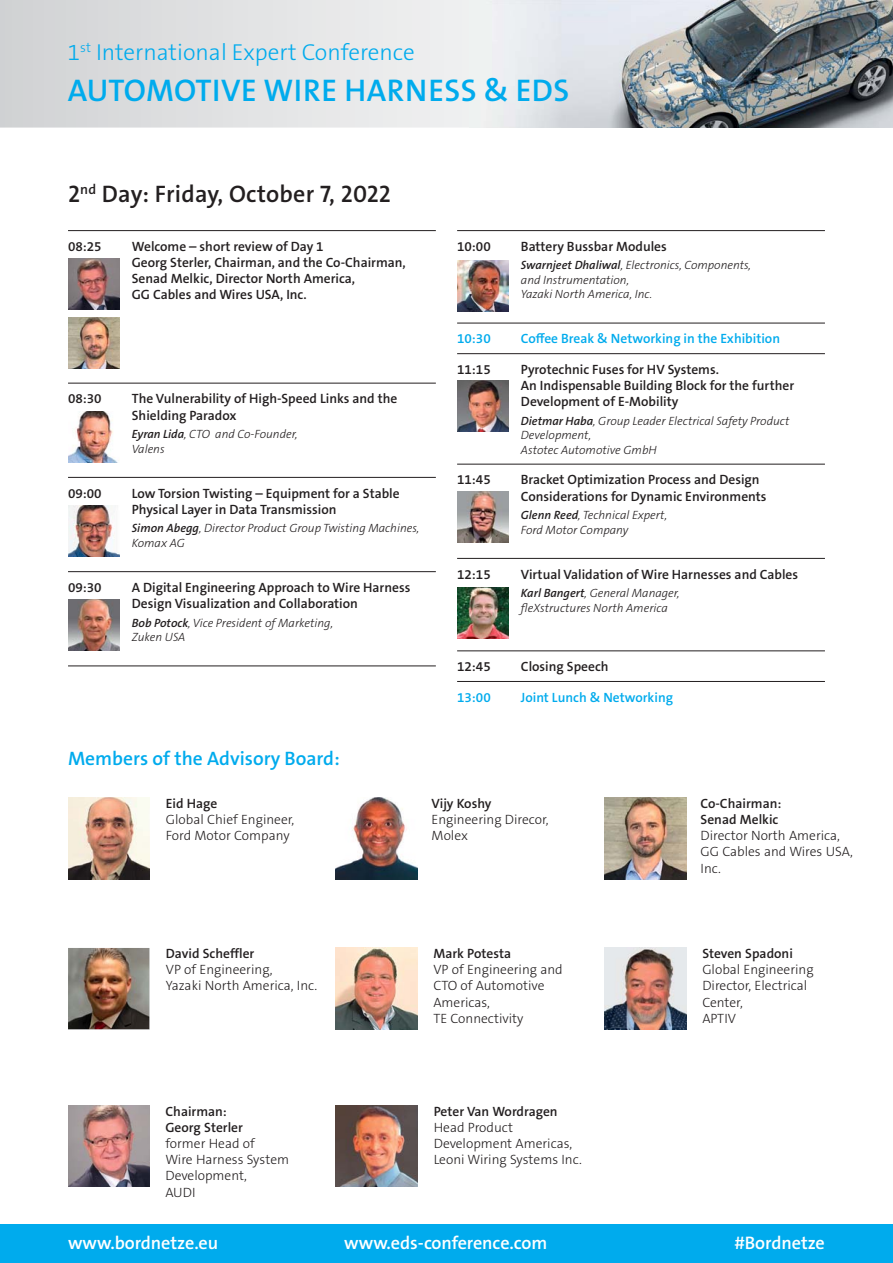
<style>
.page{position:relative;width:893px;height:1263px;background:#fff}
.page>*{position:absolute;margin:0;border:0;box-sizing:border-box;transform-origin:0 0}
.t1{font:600 31.5px "The Sans Os F";letter-spacing:.015em;color:#00abed}
.t2{font:600 24px "The Sans Os F";letter-spacing:.01em;color:#231f20}
.t3{font:300 23.1px "The Sans Os F";color:#00abed}
.t4{font:600 19.5px "The Sans Os F";color:#00abed}
.t5{font:600 18.15px "The Sans Os F";letter-spacing:-.005em;color:#fff}
.t6{font:600 13.5px/16.2px "The Sans Os F";color:#231f20}
.t7{font:300 13.5px/16.2px "The Sans Os F";color:#231f20}
.t8{font:600 13.5px "The Sans Os F";color:#00abed}
.t9{font:italic 300 12px/14.4px "The Sans Os F";color:#231f20}
.s1{font-weight:600}
</style>
<div class="page">
<div style="left:0;top:1224px;width:893px;height:39px;background:#00abed"></div>
<svg style="left:0;top:0;width:470px;height:128px;background:#e0e1e2"></svg>
<img style="left:470px;top:0;width:423px;height:128px">
<hr style="left:68px;top:230px;width:368px;height:1px;background:#231f20">
<hr style="left:68px;top:383px;width:368px;height:1px;background:#231f20">
<hr style="left:68px;top:477px;width:368px;height:1px;background:#231f20">
<hr style="left:68px;top:571px;width:368px;height:1px;background:#231f20">
<hr style="left:68px;top:666px;width:368px;height:1px;background:#231f20">
<hr style="left:457px;top:230px;width:368px;height:1px;background:#231f20">
<hr style="left:457px;top:323px;width:368px;height:1px;background:#231f20">
<hr style="left:457px;top:353px;width:368px;height:1px;background:#231f20">
<hr style="left:457px;top:464px;width:368px;height:1px;background:#231f20">
<hr style="left:457px;top:558px;width:368px;height:1px;background:#231f20">
<hr style="left:457px;top:651px;width:368px;height:1px;background:#231f20">
<hr style="left:457px;top:681px;width:368px;height:1px;background:#231f20">
<img style="left:68px;top:505px;width:51px;height:51px">
<img style="left:68px;top:600px;width:51px;height:51px">
<img style="left:457px;top:261px;width:51px;height:51px">
<img style="left:457px;top:381px;width:51px;height:51px">
<img style="left:68px;top:412px;width:50px;height:51px">
<img style="left:457px;top:491px;width:51px;height:51px">
<img style="left:457px;top:587px;width:51px;height:51px">
<img style="left:68px;top:798px;width:81px;height:81px">
<img style="left:336px;top:1106px;width:81px;height:81px">
<img style="left:68px;top:948px;width:81px;height:81px">
<img style="left:336px;top:798px;width:81px;height:81px">
<img style="left:605px;top:798px;width:81px;height:81px">
<img style="left:68px;top:1106px;width:81px;height:81px">
<img style="left:605px;top:948px;width:81px;height:81px">
<img style="left:336px;top:948px;width:81px;height:81px">
<img style="left:68px;top:258px;width:51px;height:51px">
<img style="left:68px;top:318px;width:51px;height:51px">
<h3 class="t3" style="left:67px;top:40px;width:349px">1<sup>st</sup> International Expert Conference</h3>
<h1 class="t1" style="left:68px;top:75px;width:503px">AUTOMOTIVE WIRE HARNESS &amp; EDS</h1>
<h2 class="t2" style="left:68px;top:182px;width:324px">2<sup>nd</sup> Day: Friday, October 7, 2022</h2>
<p class="t6" style="left:68px;top:239px;width:35px">08:25</p>
<p class="t6" style="left:132px;top:239px;width:275px">Welcome – short review of Day 1<br>Georg Sterler, Chairman, and the Co-Chairman, Senad Melkic, Director North America,<br>GG Cables and Wires USA, Inc.</p>
<p class="t6" style="left:68px;top:391px;width:35px">08:30</p>
<p class="t6" style="left:132px;top:391px;width:267px">The Vulnerability of High-Speed Links and the<br>Shielding Paradox</p>
<p class="t9" style="left:132px;top:428px;width:167px"><span class="s1">Eyran Lida</span>, CTO and Co-Founder,<br>Valens</p>
<p class="t6" style="left:68px;top:485px;width:35px">09:00</p>
<p class="t6" style="left:132px;top:485px;width:269px">Low Torsion Twisting – Equipment for a Stable<br>Physical Layer in Data Transmission</p>
<p class="t9" style="left:132px;top:522px;width:289px"><span class="s1">Simon Abegg</span>, Director Product Group Twisting Machines,<br>Komax AG</p>
<p class="t6" style="left:68px;top:580px;width:35px">09:30</p>
<p class="t6" style="left:132px;top:580px;width:280px">A Digital Engineering Approach to Wire Harness<br>Design Visualization and Collaboration</p>
<p class="t9" style="left:132px;top:617px;width:203px"><span class="s1">Bob Potock</span>, Vice President of Marketing,<br>Zuken USA</p>
<p class="t6" style="left:457px;top:239px;width:35px">10:00</p>
<p class="t6" style="left:521px;top:239px;width:147px">Battery Bussbar Modules</p>
<p class="t9" style="left:521px;top:259px;width:231px"><span class="s1">Swarnjeet Dhaliwal</span>, Electronics, Components, and Instrumentation,<br>Yazaki North America, Inc.</p>
<p class="t8" style="left:457px;top:332px;width:35px">10:30</p>
<p class="t8" style="left:521px;top:332px;width:261px">Coffee Break &amp; Networking in the Exhibition</p>
<p class="t6" style="left:457px;top:362px;width:35px">11:15</p>
<p class="t6" style="left:521px;top:362px;width:275px">Pyrotechnic Fuses for HV Systems.<br>An Indispensable Building Block for the further<br>Development of E-Mobility</p>
<p class="t9" style="left:521px;top:415px;width:270px"><span class="s1">Dietmar Haba</span>, Group Leader Electrical Safety Product<br>Development,<br>Astotec Automotive GmbH</p>
<p class="t6" style="left:457px;top:472px;width:35px">11:45</p>
<p class="t6" style="left:521px;top:472px;width:247px">Bracket Optimization Process and Design<br>Considerations for Dynamic Environments</p>
<p class="t9" style="left:521px;top:509px;width:148px"><span class="s1">Glenn Reed</span>, Technical Expert,<br>Ford Motor Company</p>
<p class="t6" style="left:457px;top:566px;width:35px">12:15</p>
<p class="t6" style="left:521px;top:566px;width:279px">Virtual Validation of Wire Harnesses and Cables</p>
<p class="t9" style="left:521px;top:587px;width:160px"><span class="s1">Karl Bangert</span>, General Manager, fleXstructures North America</p>
<p class="t6" style="left:457px;top:659px;width:35px">12:45</p>
<p class="t6" style="left:521px;top:659px;width:89px">Closing Speech</p>
<p class="t8" style="left:457px;top:690px;width:35px">13:00</p>
<p class="t8" style="left:521px;top:690px;width:154px">Joint Lunch &amp; Networking</p>
<h3 class="t4" style="left:68px;top:748px;width:273px">Members of the Advisory Board:</h3>
<p class="t6" style="left:166px;top:796px;width:53px">Eid Hage</p>
<p class="t7" style="left:166px;top:812px;width:130px">Global Chief Engineer,<br>Ford Motor Company</p>
<p class="t6" style="left:432px;top:796px;width:61px">Vijy Koshy</p>
<p class="t7" style="left:432px;top:812px;width:118px">Engineering Direcor,<br>Molex</p>
<p class="t6" style="left:701px;top:796px;width:82px">Co-Chairman:<br>Senad Melkic</p>
<p class="t7" style="left:701px;top:828px;width:154px">Director North America,<br>GG Cables and Wires USA,<br>Inc.</p>
<p class="t6" style="left:166px;top:946px;width:90px">David Scheffler</p>
<p class="t7" style="left:166px;top:962px;width:153px">VP of Engineering,<br>Yazaki North America, Inc.</p>
<p class="t6" style="left:433px;top:946px;width:79px">Mark Potesta</p>
<p class="t7" style="left:433px;top:962px;width:131px">VP of Engineering and<br>CTO of Automotive<br>Americas,<br>TE Connectivity</p>
<p class="t6" style="left:702px;top:946px;width:92px">Steven Spadoni</p>
<p class="t7" style="left:702px;top:962px;width:113px">Global Engineering<br>Director, Electrical<br>Center,<br>APTIV</p>
<p class="t6" style="left:165px;top:1103px;width:79px">Chairman:<br>Georg Sterler</p>
<p class="t7" style="left:165px;top:1136px;width:125px">former Head of<br>Wire Harness System<br>Development,<br>AUDI</p>
<p class="t6" style="left:434px;top:1103px;width:125px">Peter Van Wordragen</p>
<p class="t7" style="left:434px;top:1120px;width:150px">Head Product<br>Development Americas,<br>Leoni Wiring Systems Inc.</p>
<h3 class="t5" style="left:68px;top:1233px;width:152px">www.bordnetze.eu</h3>
<h3 class="t5" style="left:344px;top:1233px;width:204px">www.eds-conference.com</h3>
<h3 class="t5" style="left:734px;top:1233px;width:92px">#Bordnetze</h3>
</div>
